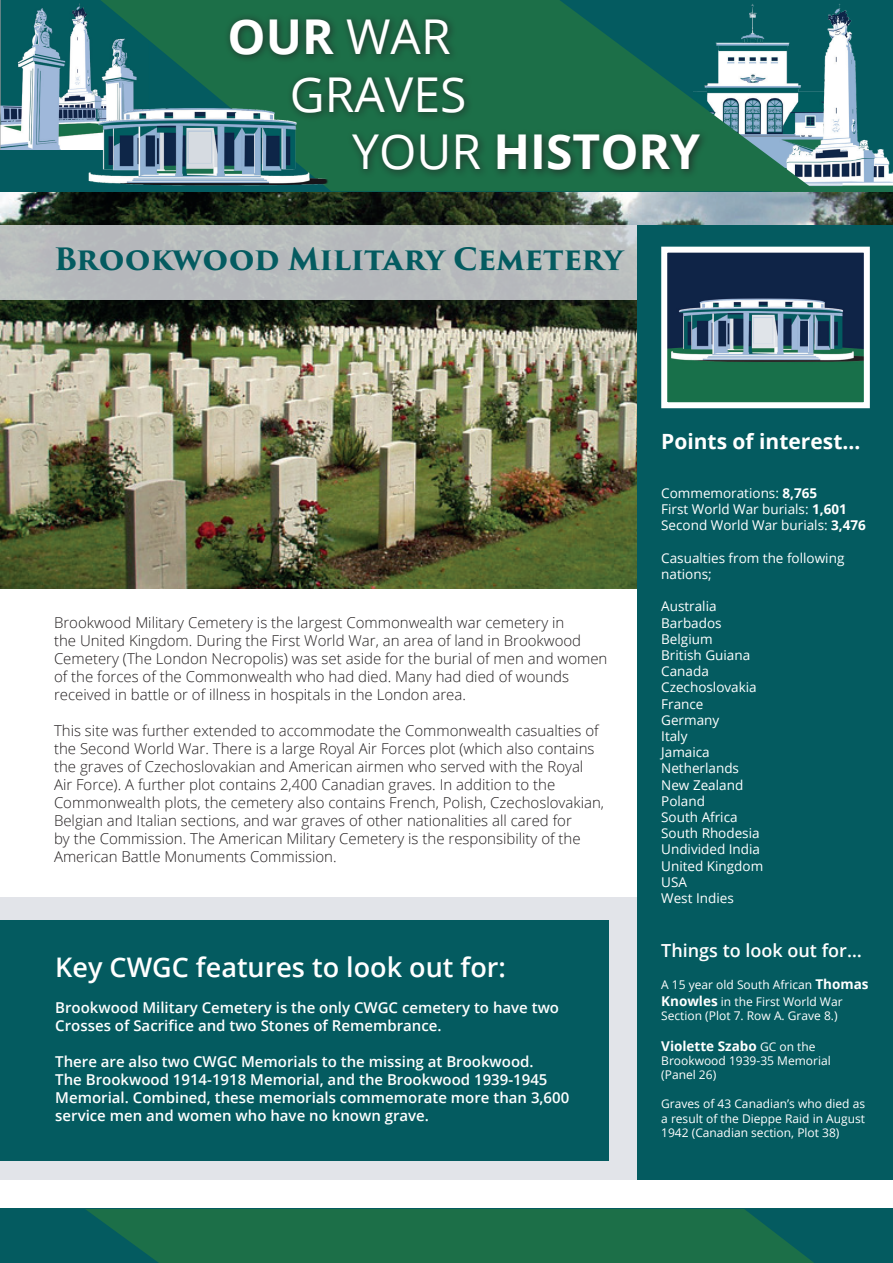
<style>
.page{position:relative;width:893px;height:1263px;background:#fff}
.page>*{position:absolute;margin:0;border:0;box-sizing:border-box;transform-origin:0 0}
.t1{font:700 48px "Open Sans";color:#fff}
.t2{font:48px "Open Sans";color:#fff}
.t3{font:700 30px "Trajan Pro 3";letter-spacing:-.01em;color:#045b60}
.t4{font:600 27px "Open Sans";color:#fff}
.t5{font:700 21px "Open Sans";color:#fff}
.t6{font:600 18px "Open Sans";color:#fff}
.t7{font:300 15px/18px "Open Sans";color:#231f20}
.t8{font:600 15px/18px "Open Sans";color:#fff}
.t9{font:13.5px/16.2px "Open Sans";color:#fff}
.t10{font:700 13.5px "Open Sans";color:#fff}
.t11{font:12px/14.4px "Open Sans";color:#fff}
.s1{font-weight:400}
.s2{font-weight:700}
.s3{font-weight:700;font-size:13.5px}
.s4{font-weight:400;font-size:12px}
</style>
<div class="page">
<img style="left:0;top:191px;width:893px;height:398px">
<div style="left:0;top:897px;width:893px;height:283px;background:#e2e4e9"></div>
<div style="left:0;top:0;width:893px;height:191px;background:#045b60"></div>
<div style="left:0;top:1209px;width:893px;height:54px;background:#045b60"></div>
<img style="left:816px;top:4px;width:77px;height:187px">
<img style="left:0;top:0;width:91px;height:149px">
<svg style="left:101px;top:0;width:715px;height:191px"></svg>
<div style="left:223px;top:12px;width:486px;height:168px;background:#231f20;opacity:.75"></div>
<img style="left:82px;top:73px;width:249px;height:122px">
<svg style="left:86px;top:1209px;width:728px;height:54px;background:#196d4a"></svg>
<div style="left:0;top:921px;width:608px;height:240px;background:#045b60"></div>
<div style="left:0;top:225px;width:648px;height:75px;background:#b8bbbd"></div>
<div style="left:638px;top:225px;width:255px;height:955px;background:#045b60"></div>
<img style="left:668px;top:254px;width:195px;height:147px">
<div style="left:661px;top:247px;width:209px;height:161px;border:6px solid #fff"></div>
<h1 class="t1" style="left:227px;top:3px;width:225px">OUR <span class="s1">WAR</span></h1>
<h1 class="t2" style="left:290px;top:61px;width:178px">GRAVES</h1>
<h1 class="t1" style="left:352px;top:118px;width:349px"><span class="s1">YOUR</span> HISTORY</h1>
<h2 class="t3" style="left:54px;top:237px;width:570px">Brookwood Military Cemetery</h2>
<p class="t7" style="left:54px;top:613px;width:555px">Brookwood Military Cemetery is the largest Commonwealth war cemetery in<br>the United Kingdom. During the First World War, an area of land in Brookwood Cemetery (The London Necropolis) was set aside for the burial of men and women of the forces of the Commonwealth who had died. Many had died of wounds received in battle or of illness in hospitals in the London area.</p>
<p class="t7" style="left:54px;top:721px;width:552px">This site was further extended to accommodate the Commonwealth casualties of the Second World War. There is a large Royal Air Forces plot (which also contains the graves of Czechoslovakian and American airmen who served with the Royal Air Force). A further plot contains 2,400 Canadian graves. In addition to the Commonwealth plots, the cemetery also contains French, Polish, Czechoslovakian, Belgian and Italian sections, and war graves of other nationalities all cared for<br>by the Commission. The American Military Cemetery is the responsibility of the American Battle Monuments Commission.</p>
<h3 class="t4" style="left:55px;top:949px;width:452px">Key CWGC features to look out for:</h3>
<p class="t8" style="left:55px;top:999px;width:505px">Brookwood Military Cemetery is the only CWGC cemetery to have two<br>Crosses of Sacrifice and two Stones of Remembrance.</p>
<p class="t8" style="left:55px;top:1053px;width:515px">There are also two CWGC Memorials to the missing at Brookwood.<br>The Brookwood 1914-1918 Memorial, and the Brookwood 1939-1945<br>Memorial. Combined, these memorials commemorate more than 3,600 service men and women who have no known grave.</p>
<h3 class="t5" style="left:661px;top:427px;width:201px">Points of interest…</h3>
<p class="t9" style="left:661px;top:485px;width:206px">Commemorations: <span class="s2">8,765<br></span>First World War burials: <span class="s2">1,601<br></span>Second World War burials: <span class="s2">3,476</span></p>
<p class="t9" style="left:661px;top:549px;width:185px">Casualties from the following nations;</p>
<p class="t9" style="left:661px;top:598px;width:104px">Australia<br>Barbados<br>Belgium<br>British Guiana<br>Canada<br>Czechoslovakia<br>France<br>Germany<br>Italy<br>Jamaica<br>Netherlands<br>New Zealand<br>Poland<br>South Africa<br>South Rhodesia<br>Undivided India<br>United Kingdom<br>USA<br>West Indies</p>
<p class="t6" style="left:661px;top:938px;width:202px">Things to look out for…</p>
<p class="t11" style="left:661px;top:977px;width:209px;line-height:16.2px">A 15 year old South African <span class="s3">Thomas<br>Knowles</span> in the First World War</p>
<p class="t11" style="left:661px;top:1008px;width:178px">Section (Plot 7. Row A. Grave 8.)</p>
<p class="t10" style="left:661px;top:1036px;width:156px">Violette Szabo <span class="s4">GC on the</span></p>
<p class="t11" style="left:661px;top:1053px;width:171px">Brookwood 1939-35 Memorial (Panel 26)</p>
<p class="t11" style="left:661px;top:1096px;width:205px;text-align:justify">Graves of 43 Canadian’s who died as a result of the Dieppe Raid in August 1942 (Canadian section, Plot 38)</p>
</div>
